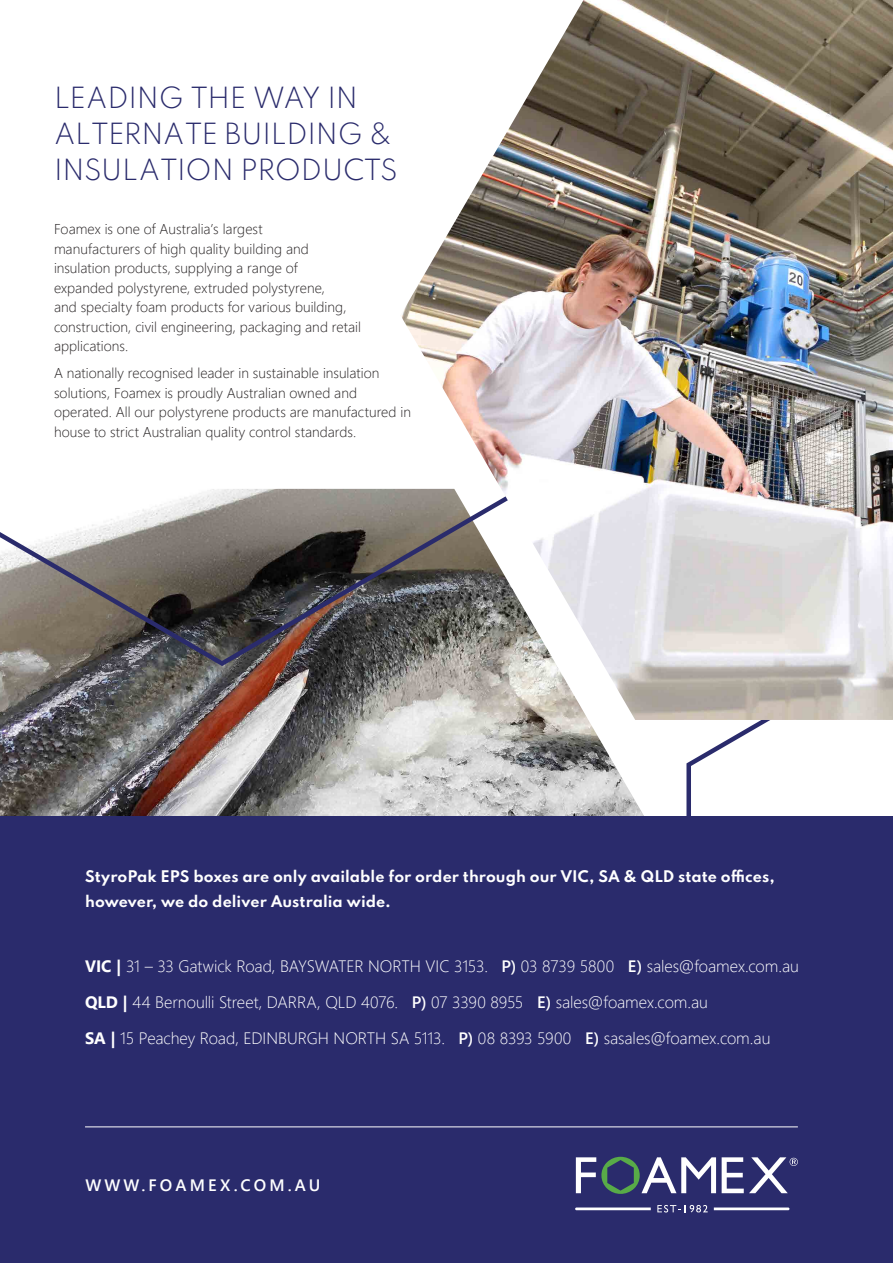
<style>
.page{position:relative;width:893px;height:1263px;background:#fff}
.page>*{position:absolute;margin:0;border:0;box-sizing:border-box;transform-origin:0 0}
.Masthead{font:100 25.8px/36px "Spartan";letter-spacing:-.01em;color:#2a2b6c}
.BC{font:300 16.5px "Segoe UI";letter-spacing:-.005em;color:#fff}
.t1{font:600 16.5px "Segoe UI";letter-spacing:.195em;color:#fff}
.BC-2{font:300 14.25px/19.5px "Segoe UI";letter-spacing:.005em;color:#231f20}
.BC-3{font:100 14.25px/25.5px "Spartan";color:#fff}
.s1{font-weight:700}
.s2{font-weight:600}
</style>
<div class="page">
<svg style="left:686px;top:720px;width:84px;height:96px"></svg>
<img style="left:0;top:669px;width:644px;height:147px">
<div style="left:0;top:816px;width:893px;height:447px;background:#2a2b6c"></div>
<svg style="left:0;top:488px;width:400px;height:181px;background:#797472"></svg>
<img style="left:400px;top:0;width:493px;height:720px">
<svg style="left:722px;top:1157px;width:76px;height:36px"></svg>
<svg style="left:576px;top:1157px;width:140px;height:37px"></svg>
<svg style="left:657px;top:1205px;width:51px;height:8px"></svg>
<svg style="left:575px;top:1207px;width:76px;height:3px"></svg>
<svg style="left:714px;top:1207px;width:75px;height:3px"></svg>
<hr style="left:85px;top:1126px;width:713px;height:1px;background:#fff">
<p class="Masthead" style="left:54px;top:79px;width:345px">LEADING THE WAY IN<br>ALTERNATE BUILDING &amp;<br>INSULATION PRODUCTS</p>
<p class="BC-2" style="left:54px;top:219px;width:309px">Foamex is one of Australia’s largest<br>manufacturers of high quality building and insulation products, supplying a range of<br>expanded polystyrene, extruded polystyrene,<br>and specialty foam products for various building, construction, civil engineering, packaging and retail applications.</p>
<p class="BC-2" style="left:54px;top:363px;width:359px">A nationally recognised leader in sustainable insulation solutions, Foamex is proudly Australian owned and operated. All our polystyrene products are manufactured in house to strict Australian quality control standards.</p>
<p class="BC-3" style="left:85px;top:863px;width:691px">StyroPak EPS boxes are only available for order through our VIC, SA &amp; QLD state offices, however, we do deliver Australia wide.</p>
<p class="BC" style="left:85px;top:953px;width:715px"><span class="s1">VIC |</span> 31 – 33 Gatwick Road, BAYSWATER NORTH VIC 3153. <span class="s2">P)</span> 03 8739 5800 <span class="s2">E)</span> sales@foamex.com.au</p>
<p class="BC" style="left:85px;top:989px;width:625px"><span class="s1">QLD |</span> 44 Bernoulli Street, DARRA, QLD 4076. <span class="s2">P)</span> 07 3390 8955 <span class="s2">E)</span> sales@foamex.com.au</p>
<p class="BC" style="left:85px;top:1025px;width:687px"><span class="s1">SA |</span> 15 Peachey Road, EDINBURGH NORTH SA 5113. <span class="s2">P)</span> 08 8393 5900 <span class="s2">E)</span> sasales@foamex.com.au</p>
<p class="t1" style="left:85px;top:1171px;width:236px">WWW.FOAMEX.COM.AU</p>
</div>
